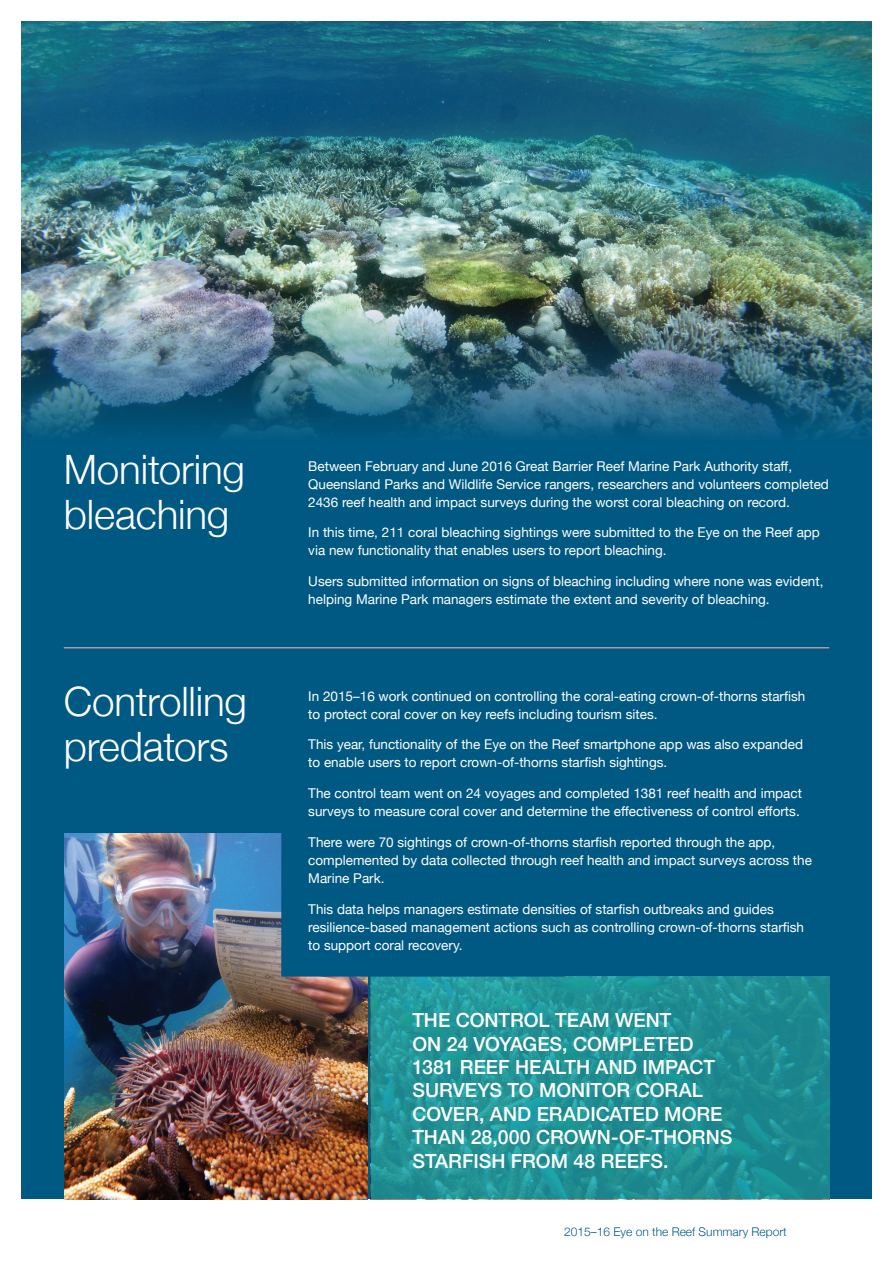
<style>
.page{position:relative;width:893px;height:1263px;background:#fff}
.page>*{position:absolute;margin:0;border:0;box-sizing:border-box;transform-origin:0 0}
.t1{font:300 40.5px/45px "Helvetica Neue";letter-spacing:-.005em;color:#fff}
.t2{font:500 19.5px/23.4px "Helvetica Neue";color:#fff}
.t3{font:13.5px/18px "Helvetica Neue";color:#fff}
.t4{font:300 12px "Helvetica Neue";color:#005983}
</style>
<div class="page">
<div style="left:21px;top:21px;width:851px;height:1178px;background:#005983"></div>
<svg style="left:371px;top:976px;width:458px;height:223px;background:#209195"></svg>
<img style="left:21px;top:21px;width:851px;height:166px">
<img style="left:21px;top:187px;width:851px;height:249px">
<img style="left:65px;top:833px;width:303px;height:366px">
<div style="left:281px;top:661px;width:283px;height:315px;background:#005983"></div>
<hr style="left:64px;top:647px;width:765px;height:1px;background:#f3bfaf">
<h1 class="t1" style="left:64px;top:444px;width:183px">Monitoring bleaching</h1>
<h1 class="t1" style="left:64px;top:676px;width:185px">Controlling predators</h1>
<p class="t3" style="left:308px;top:457px;width:522px">Between February and June 2016 Great Barrier Reef Marine Park Authority staff,<br>Queensland Parks and Wildlife Service rangers, researchers and volunteers completed<br>2436 reef health and impact surveys during the worst coral bleaching on record.</p>
<p class="t3" style="left:308px;top:524px;width:513px">In this time, 211 coral bleaching sightings were submitted to the Eye on the Reef app via new functionality that enables users to report bleaching.</p>
<p class="t3" style="left:308px;top:573px;width:517px">Users submitted information on signs of bleaching including where none was evident, helping Marine Park managers estimate the extent and severity of bleaching.</p>
<p class="t3" style="left:308px;top:687px;width:499px">In 2015–16 work continued on controlling the coral-eating crown-of-thorns starfish to protect coral cover on key reefs including tourism sites.</p>
<p class="t3" style="left:308px;top:736px;width:496px">This year, functionality of the Eye on the Reef smartphone app was also expanded to enable users to report crown-of-thorns starfish sightings.</p>
<p class="t3" style="left:308px;top:785px;width:495px">The control team went on 24 voyages and completed 1381 reef health and impact surveys to measure coral cover and determine the effectiveness of control efforts.</p>
<p class="t3" style="left:308px;top:834px;width:505px">There were 70 sightings of crown-of-thorns starfish reported through the app, complemented by data collected through reef health and impact surveys across the<br>Marine Park.</p>
<p class="t3" style="left:308px;top:900px;width:497px">This data helps managers estimate densities of starfish outbreaks and guides resilience-based management actions such as controlling crown-of-thorns starfish to support coral recovery.</p>
<h2 class="t2" style="left:412px;top:1007px;width:321px">THE CONTROL TEAM WENT<br>ON 24 VOYAGES, COMPLETED<br>1381 REEF HEALTH AND IMPACT<br>SURVEYS TO MONITOR CORAL<br>COVER, AND ERADICATED MORE<br>THAN 28,000 CROWN-OF-THORNS<br>STARFISH FROM 48 REEFS.</h2>
<p class="t4" style="left:564px;top:1222px;width:224px">2015–16 Eye on the Reef Summary Report</p>
</div>
